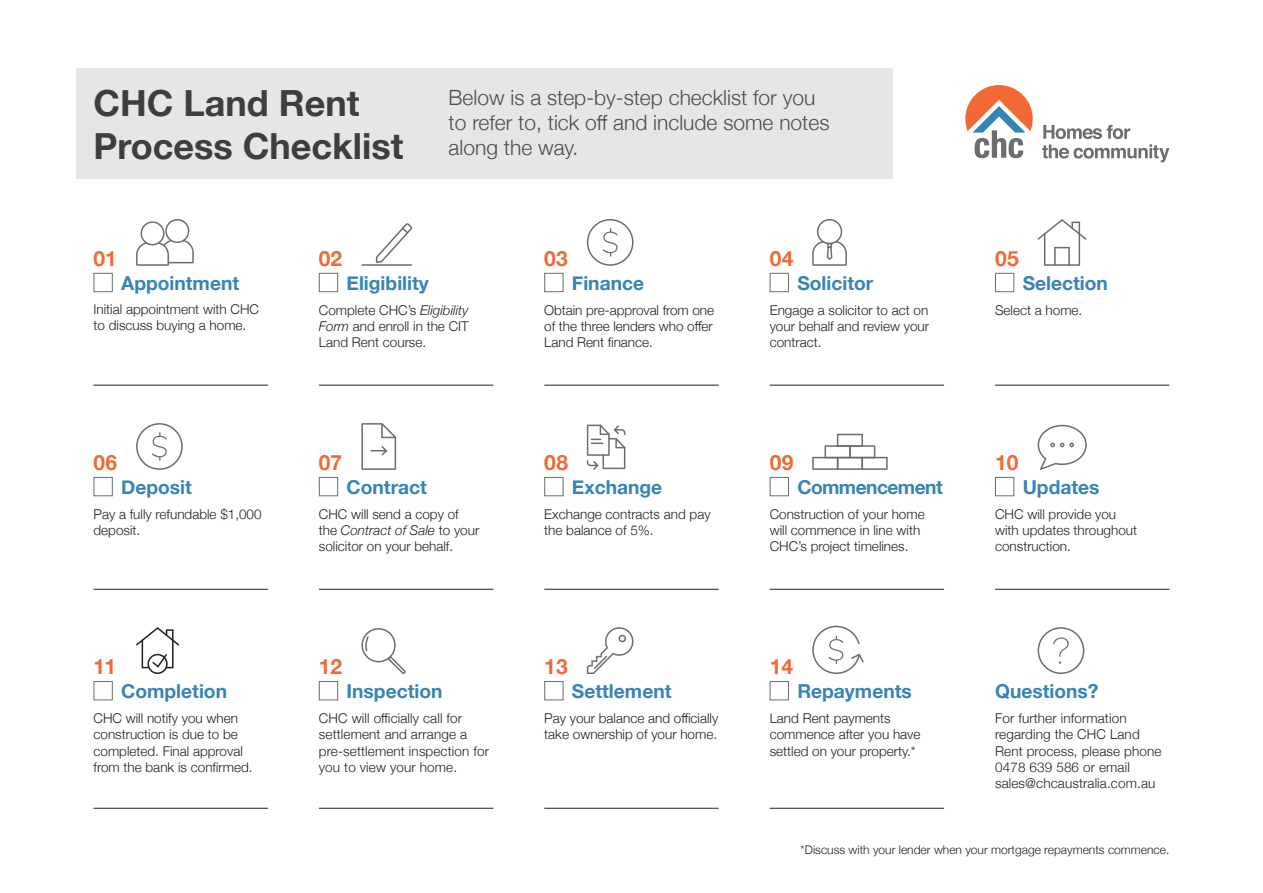
<style>
.page{position:relative;width:1263px;height:893px;background:#fff}
.page>*{position:absolute;margin:0;border:0;box-sizing:border-box;transform-origin:0 0}
.t1{font:700 36px/43.2px "Helvetica Neue";color:#3e3e3f}
.Emphasis{font:300 21px/25.2px "Helvetica Neue";color:#4b4c4d}
.Heading_1{font:700 21px "Helvetica Neue";color:#f26935}
.Heading_2{font:700 19.2px "Helvetica Neue";color:#3684b6}
.Heading_2-2{font:700 19.2px "Helvetica Neue";letter-spacing:-.03em;color:#3684b6}
.t2{font:300 13.5px/16.2px "Helvetica Neue";color:#231f20}
.t3{font:300 12px "Helvetica Neue";color:#231f20}
.s1{font-style:italic}
</style>
<div class="page">
<svg style="left:965px;top:85px;width:68px;height:73px"></svg>
<svg style="left:1042px;top:125px;width:127px;height:37px"></svg>
<div style="left:77px;top:68px;width:816px;height:111px;background:#e5e6e8"></div>
<div style="left:94px;top:273px;width:19px;height:19px;border:1px solid #6c6d70"></div>
<div style="left:319px;top:273px;width:19px;height:19px;border:1px solid #6c6d70"></div>
<div style="left:544px;top:273px;width:19px;height:19px;border:1px solid #6c6d70"></div>
<div style="left:770px;top:273px;width:19px;height:19px;border:1px solid #6c6d70"></div>
<div style="left:995px;top:273px;width:19px;height:19px;border:1px solid #6c6d70"></div>
<div style="left:94px;top:477px;width:19px;height:19px;border:1px solid #6c6d70"></div>
<div style="left:319px;top:477px;width:19px;height:19px;border:1px solid #6c6d70"></div>
<div style="left:544px;top:477px;width:19px;height:19px;border:1px solid #6c6d70"></div>
<div style="left:770px;top:477px;width:19px;height:19px;border:1px solid #6c6d70"></div>
<div style="left:995px;top:477px;width:19px;height:19px;border:1px solid #6c6d70"></div>
<div style="left:94px;top:681px;width:19px;height:19px;border:1px solid #6c6d70"></div>
<div style="left:319px;top:681px;width:19px;height:19px;border:1px solid #6c6d70"></div>
<div style="left:544px;top:681px;width:19px;height:19px;border:1px solid #6c6d70"></div>
<div style="left:770px;top:681px;width:19px;height:19px;border:1px solid #6c6d70"></div>
<hr style="left:94px;top:385px;width:174px;height:1px;background:#231f20">
<hr style="left:319px;top:385px;width:174px;height:1px;background:#231f20">
<hr style="left:544px;top:385px;width:175px;height:1px;background:#231f20">
<hr style="left:770px;top:385px;width:174px;height:1px;background:#231f20">
<hr style="left:995px;top:385px;width:174px;height:1px;background:#231f20">
<hr style="left:94px;top:589px;width:174px;height:1px;background:#231f20">
<hr style="left:319px;top:589px;width:174px;height:1px;background:#231f20">
<hr style="left:544px;top:589px;width:175px;height:1px;background:#231f20">
<hr style="left:770px;top:589px;width:174px;height:1px;background:#231f20">
<hr style="left:995px;top:589px;width:174px;height:1px;background:#231f20">
<hr style="left:94px;top:808px;width:174px;height:1px;background:#231f20">
<hr style="left:319px;top:808px;width:174px;height:1px;background:#231f20">
<hr style="left:544px;top:808px;width:175px;height:1px;background:#231f20">
<hr style="left:770px;top:808px;width:174px;height:1px;background:#231f20">
<svg style="left:136px;top:219px;width:58px;height:47px"></svg>
<hr style="left:361px;top:264px;width:51px;height:2px;background:#6c6d70">
<svg style="left:376px;top:223px;width:36px;height:40px"></svg>
<svg style="left:587px;top:219px;width:46px;height:47px"></svg>
<svg style="left:812px;top:219px;width:35px;height:47px"></svg>
<svg style="left:1037px;top:219px;width:49px;height:47px"></svg>
<svg style="left:136px;top:423px;width:47px;height:47px"></svg>
<svg style="left:361px;top:423px;width:35px;height:47px"></svg>
<svg style="left:587px;top:425px;width:38px;height:45px"></svg>
<svg style="left:812px;top:434px;width:76px;height:36px"></svg>
<svg style="left:1037px;top:425px;width:50px;height:45px"></svg>
<svg style="left:136px;top:627px;width:43px;height:47px"></svg>
<svg style="left:361px;top:628px;width:45px;height:46px"></svg>
<svg style="left:587px;top:627px;width:47px;height:47px"></svg>
<svg style="left:812px;top:626px;width:52px;height:48px"></svg>
<svg style="left:1037px;top:627px;width:47px;height:47px"></svg>
<p class="t1" style="left:94px;top:82px;width:311px">CHC Land Rent<br>Process Checklist</p>
<p class="Emphasis" style="left:449px;top:83px;width:382px">Below is a step-by-step checklist for you to refer to, tick off and include some notes along the way.</p>
<p class="Heading_1" style="left:94px;top:242px;width:25px">01</p>
<p class="Heading_1" style="left:319px;top:242px;width:25px">02</p>
<p class="Heading_1" style="left:544px;top:242px;width:25px">03</p>
<p class="Heading_1" style="left:770px;top:242px;width:25px">04</p>
<p class="Heading_1" style="left:995px;top:242px;width:25px">05</p>
<p class="Heading_2" style="left:121px;top:268px;width:120px">Appointment</p>
<p class="Heading_2" style="left:347px;top:268px;width:84px">Eligibility</p>
<p class="Heading_2" style="left:572px;top:268px;width:74px">Finance</p>
<p class="Heading_2" style="left:797px;top:268px;width:78px">Solicitor</p>
<p class="Heading_2" style="left:1023px;top:268px;width:87px">Selection</p>
<p class="t2" style="left:94px;top:300px;width:167px">Initial appointment with CHC to discuss buying a home.</p>
<p class="t2" style="left:319px;top:301px;width:151px;text-align:justify">Complete CHC’s <span class="s1">Eligibility Form</span> and enroll in the CIT Land Rent course.</p>
<p class="t2" style="left:544px;top:301px;width:171px;text-align:justify">Obtain pre-approval from one of the three lenders who offer Land Rent finance.</p>
<p class="t2" style="left:770px;top:301px;width:161px;text-align:justify">Engage a solicitor to act on your behalf and review your contract.</p>
<p class="t2" style="left:995px;top:301px;width:89px">Select a home.</p>
<p class="Heading_1" style="left:94px;top:446px;width:25px">06</p>
<p class="Heading_1" style="left:319px;top:446px;width:25px">07</p>
<p class="Heading_1" style="left:544px;top:446px;width:25px">08</p>
<p class="Heading_1" style="left:770px;top:446px;width:25px">09</p>
<p class="Heading_1" style="left:995px;top:446px;width:25px">10</p>
<p class="Heading_2" style="left:121px;top:472px;width:72px">Deposit</p>
<p class="Heading_2" style="left:347px;top:472px;width:82px">Contract</p>
<p class="Heading_2" style="left:572px;top:472px;width:92px">Exchange</p>
<p class="Heading_2-2" style="left:797px;top:472px;width:147px">Commencement</p>
<p class="Heading_2" style="left:1023px;top:472px;width:78px">Updates</p>
<p class="t2" style="left:94px;top:505px;width:170px">Pay a fully refundable $1,000 deposit.</p>
<p class="t2" style="left:319px;top:505px;width:162px">CHC will send a copy of the <span class="s1">Contract of Sale</span> to your solicitor on your behalf.</p>
<p class="t2" style="left:544px;top:505px;width:168px">Exchange contracts and pay the balance of 5%.</p>
<p class="t2" style="left:770px;top:505px;width:157px">Construction of your home will commence in line with<br>CHC’s project timelines.</p>
<p class="t2" style="left:995px;top:505px;width:144px">CHC will provide you with updates throughout construction.</p>
<p class="Heading_1" style="left:94px;top:650px;width:24px">11</p>
<p class="Heading_1" style="left:319px;top:650px;width:25px">12</p>
<p class="Heading_1" style="left:544px;top:650px;width:25px">13</p>
<p class="Heading_1" style="left:770px;top:650px;width:25px">14</p>
<p class="Heading_2" style="left:121px;top:676px;width:107px">Completion</p>
<p class="Heading_2" style="left:347px;top:676px;width:97px">Inspection</p>
<p class="Heading_2" style="left:572px;top:676px;width:101px">Settlement</p>
<p class="Heading_2" style="left:797px;top:676px;width:116px">Repayments</p>
<p class="Heading_2" style="left:995px;top:676px;width:105px">Questions?</p>
<p class="t2" style="left:94px;top:709px;width:161px">CHC will notify you when construction is due to be completed. Final approval from the bank is confirmed.</p>
<p class="t2" style="left:319px;top:709px;width:172px">CHC will officially call for settlement and arrange a pre-settlement inspection for you to view your home.</p>
<p class="t2" style="left:544px;top:709px;width:176px">Pay your balance and officially take ownership of your home.</p>
<p class="t2" style="left:770px;top:709px;width:152px">Land Rent payments commence after you have settled on your property.*</p>
<p class="t2" style="left:995px;top:709px;width:168px">For further information regarding the CHC Land<br>Rent process, please phone<br>0478 639 586 or email sales@chcaustralia.com.au</p>
<p class="t3" style="left:801px;top:840px;width:370px">*Discuss with your lender when your mortgage repayments commence.</p>
</div>
